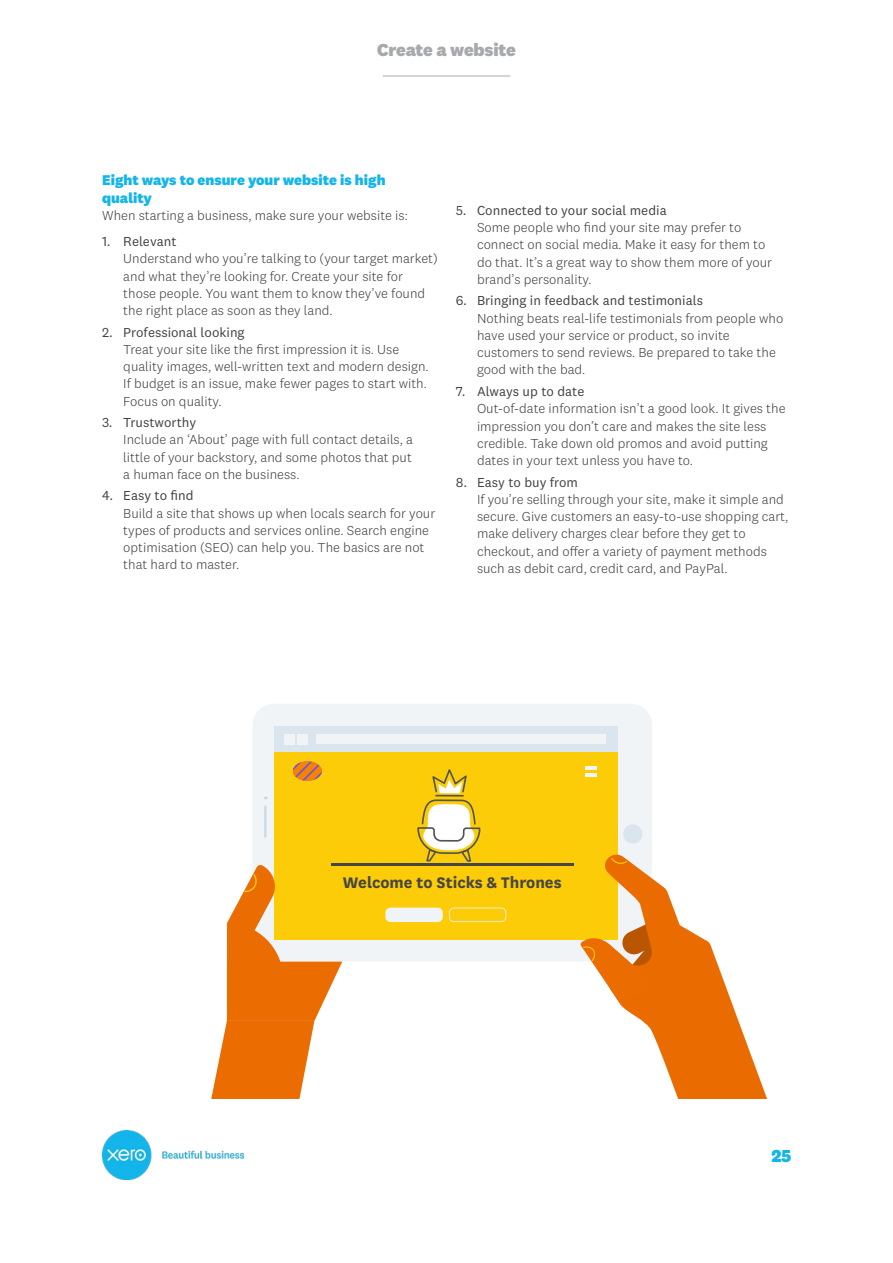
<style>
.page{position:relative;width:893px;height:1263px;background:#fff}
.page>*{position:absolute;margin:0;border:0;box-sizing:border-box;transform-origin:0 0}
.t1{font:800 18px "National 2";letter-spacing:-.01em;color:#a7a9ac}
.t2{font:800 18px "National 2";color:#13b5ea}
.t3{font:700 17.85px "National";color:#464644}
.t4{font:800 14.7px/17.2px "National 2";color:#13b5ea}
.t5{font:300 13.5px/17.2px "National 2";color:#414042}
.t6{font:13.5px "National 2";color:#414042}
</style>
<div class="page">
<img style="left:102px;top:1130px;width:141px;height:49px">
<hr style="left:383px;top:76px;width:127px;height:1px;background:#a7a9ac">
<div style="left:252px;top:704px;width:400px;height:257px;background:#f1f4f6;border-radius:21px"></div>
<hr style="left:264px;top:806px;width:3px;height:31px;background:#cdd7e0">
<div style="left:274px;top:726px;width:344px;height:26px;background:#dae5ed"></div>
<div style="left:274px;top:752px;width:344px;height:187px;background:#fdcc08"></div>
<div style="left:317px;top:734px;width:289px;height:9px;background:#f1f4f6"></div>
<div style="left:297px;top:734px;width:10px;height:10px;background:#f1f4f6"></div>
<div style="left:284px;top:734px;width:10px;height:10px;background:#f1f4f6"></div>
<svg style="left:211px;top:865px;width:131px;height:233px"></svg>
<div style="left:623px;top:824px;width:19px;height:20px;background:#dae5ed;border-radius:50%"></div>
<svg style="left:580px;top:854px;width:187px;height:244px"></svg>
<hr style="left:331px;top:863px;width:242px;height:3px;background:#464644">
<div style="left:385px;top:908px;width:58px;height:14px;background:#f1f4f6;border-radius:5px"></div>
<svg style="left:449px;top:908px;width:57px;height:14px"></svg>
<svg style="left:293px;top:761px;width:29px;height:20px"></svg>
<svg style="left:585px;top:766px;width:12px;height:10px"></svg>
<svg style="left:417px;top:769px;width:64px;height:93px"></svg>
<h1 class="t1" style="left:377px;top:39px;width:140px">Create a website</h1>
<p class="t4" style="left:102px;top:171px;width:285px">Eight ways to ensure your website is high quality</p>
<p class="t5" style="left:102px;top:206px;width:307px">When starting a business, make sure your website is:</p>
<p class="t6" style="left:102px;top:233px;width:76px">1. Relevant</p>
<p class="t5" style="left:123px;top:250px;width:316px">Understand who you’re talking to (your target market) and what they’re looking for. Create your site for those people. You want them to know they’ve found the right place as soon as they land.</p>
<p class="t6" style="left:102px;top:324px;width:144px">2. Professional looking</p>
<p class="t5" style="left:123px;top:340px;width:307px">Treat your site like the first impression it is. Use quality images, well-written text and modern design.<br>If budget is an issue, make fewer pages to start with.<br>Focus on quality.</p>
<p class="t6" style="left:102px;top:414px;width:96px">3. Trustworthy</p>
<p class="t5" style="left:123px;top:431px;width:291px;text-align:justify">Include an ‘About’ page with full contact details, a little of your backstory, and some photos that put a human face on the business.</p>
<p class="t6" style="left:102px;top:488px;width:93px">4. Easy to find</p>
<p class="t5" style="left:123px;top:504px;width:313px">Build a site that shows up when locals search for your types of products and services online. Search engine optimisation (SEO) can help you. The basics are not that hard to master.</p>
<p class="t6" style="left:456px;top:202px;width:212px">5. Connected to your social media</p>
<p class="t5" style="left:477px;top:219px;width:296px">Some people who find your site may prefer to connect on social media. Make it easy for them to do that. It’s a great way to show them more of your brand’s personality.</p>
<p class="t6" style="left:456px;top:293px;width:249px">6. Bringing in feedback and testimonials</p>
<p class="t5" style="left:477px;top:309px;width:308px">Nothing beats real-life testimonials from people who have used your service or product, so invite customers to send reviews. Be prepared to take the good with the bad.</p>
<p class="t6" style="left:456px;top:383px;width:130px">7. Always up to date</p>
<p class="t5" style="left:477px;top:400px;width:310px">Out-of-date information isn’t a good look. It gives the impression you don’t care and makes the site less credible. Take down old promos and avoid putting dates in your text unless you have to.</p>
<p class="t6" style="left:456px;top:474px;width:124px">8. Easy to buy from</p>
<p class="t5" style="left:477px;top:490px;width:313px">If you’re selling through your site, make it simple and secure. Give customers an easy-to-use shopping cart, make delivery charges clear before they get to checkout, and offer a variety of payment methods such as debit card, credit card, and PayPal.</p>
<h2 class="t3" style="left:343px;top:870px;width:220px">Welcome to Sticks &amp; Thrones</h2>
<h1 class="t2" style="left:771px;top:1144px;width:22px">25</h1>
</div>
